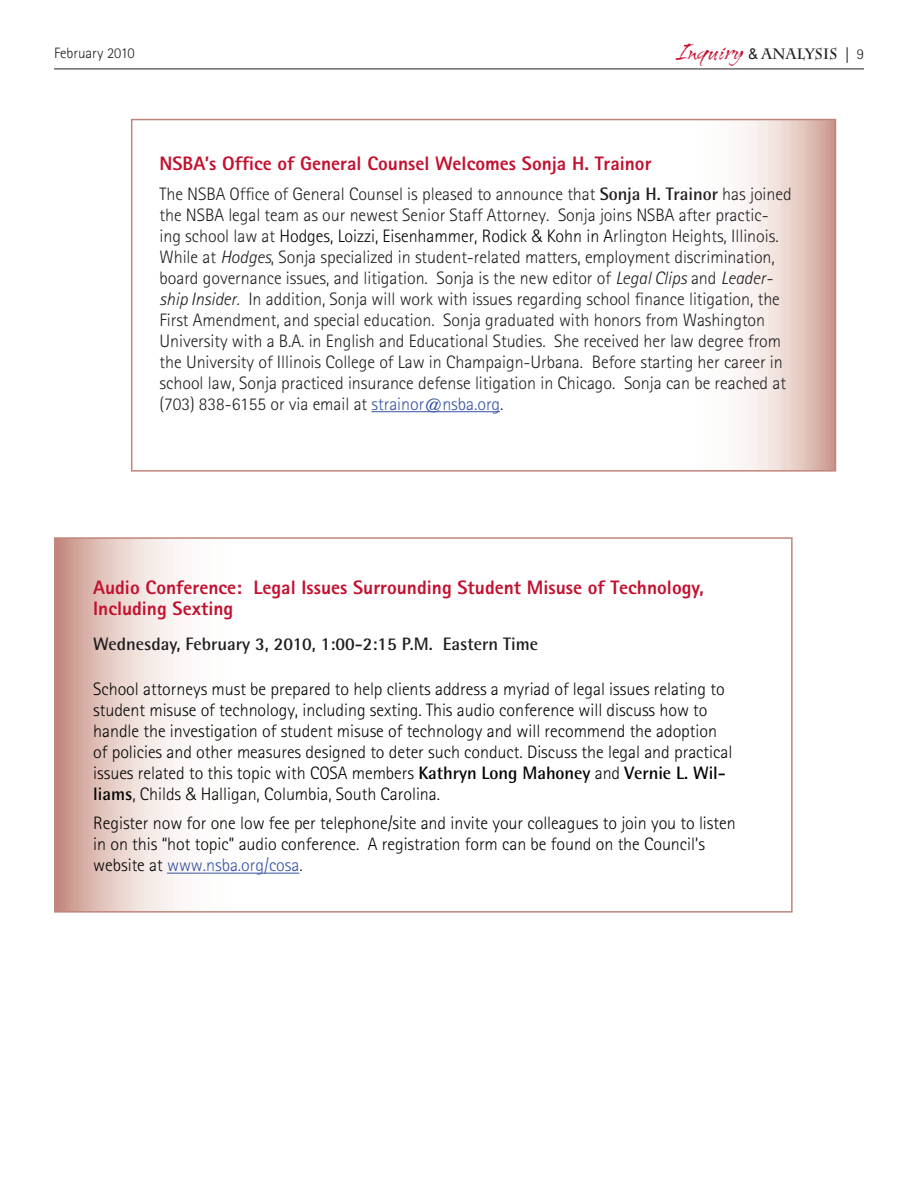
<style>
.page{position:relative;width:918px;height:1188px;background:#fff}
.page>*{position:absolute;margin:0;border:0;box-sizing:border-box;transform-origin:0 0}
.t1{font:800 19.5px/21.5px "Rotis Sans Serif";color:#c3102f}
.t2{font:300 18px/21px "Rotis Sans Serif";letter-spacing:-.005em;color:#231f20}
.t3{font:300 18px/21px "Rotis Sans Serif";letter-spacing:-.005em;color:#040503}
.t4{font:700 18px "Rotis Semi Sans";color:#201d1e}
.t5{font:700 15px "Charlemagne Std";color:#231f20}
.t6{font:300 15px "Rotis Sans Serif";color:#231f20}
.s1{font-family:"Arid ITC Std";font-weight:400;font-size:27px;color:#c3102f}
.s2{font-family:"Helvetica Neue";font-weight:400}
.s3{font-family:"Rotis Sans Serif";font-weight:300}
.s4{font-family:"Rotis Semi Sans";font-weight:700}
.s5{color:#040503}
.s6{font-family:"Helvetica Neue";color:#040503}
.s7{font-style:italic}
.s8{color:#3853a3}
.s9{font-family:"Helvetica Neue"}
.s10{color:#231f20}
</style>
<div class="page">
<hr style="left:54px;top:69px;width:810px;height:1px;background:#231f20">
<svg style="left:57px;top:540px;width:243px;height:370px"></svg>
<div style="left:54px;top:537px;width:739px;height:376px;border:2px solid #c0857b"></div>
<svg style="left:371px;top:122px;width:462px;height:347px"></svg>
<hr style="left:371px;top:411px;width:129px;height:1px;background:#3853a3">
<div style="left:131px;top:119px;width:705px;height:353px;border:2px solid #c0857b"></div>
<hr style="left:167px;top:873px;width:132px;height:1px;background:#3853a3">
<p class="t6" style="left:54px;top:44px;width:82px">February 2010</p>
<p class="t5" style="left:676px;top:45px;width:189px"><span class="s1">Inquiry</span> <span class="s2">&amp;</span> ANALYSIS | <span class="s3">9</span></p>
<p class="t1" style="left:159px;top:153px;width:494px">NSBA’s Office of General Counsel Welcomes Sonja H. Trainor</p>
<p class="t2" style="left:159px;top:183px;width:634px">The NSBA Office of General Counsel is pleased to announce that <span class="s4">Sonja H. Trainor</span> has joined the NSBA legal team as our newest Senior Staff Attorney. Sonja joins NSBA after practic&shy;ing school law at <span class="s5">Hodges, Loizzi, Eisenhammer, Rodick</span> <span class="s6">&amp;</span> <span class="s5">Kohn in A</span>rlington Heights, Illinois.<br>While at <span class="s7">Hodges</span>, Sonja specialized in student-related matters, employment discrimination, board governance issues, and litigation. Sonja is the new editor of <span class="s7">Legal Clips</span> and <span class="s7">Leader&shy;ship Insider.</span> In addition, Sonja will work with issues regarding school finance litigation, the First Amendment, and special education. Sonja graduated with honors from Washington University with a B.A. in English and Educational Studies. She received her law degree from the University of Illinois College of Law in Champaign-Urbana. Before starting her career in school law, Sonja practiced insurance defense litigation in Chicago. Sonja can be reached at (703) 838-6155 or via email at <span class="s8">strainor@nsba.org</span>.</p>
<p class="t1" style="left:93px;top:576px;width:612px">Audio Conference: Legal Issues Surrounding Student Misuse of Technology,<br>Including Sexting</p>
<p class="t4" style="left:93px;top:633px;width:447px">Wednesday, February 3, 2010, 1:00-2:15 P.M. Eastern Time</p>
<p class="t3" style="left:93px;top:678px;width:641px">School attorneys must be prepared to help clients address a myriad of legal issues relating to student misuse of technology, including sexting. This audio conference will discuss how to handle the investigation of student misuse of technology and will recommend the adoption of policies and other measures designed to deter such conduct. Discuss the legal and practical issues related to this topic with COSA members <span class="s4">Kathryn Long Mahoney</span> and <span class="s4">Vernie L. Wil&shy;liams</span>, Childs <span class="s9">&amp;</span> Halligan, Columbia, South Carolina.</p>
<p class="t3" style="left:93px;top:813px;width:644px">Register now for one low fee per telephone/site and invite your colleagues to join you to listen in on this “hot topic” audio conference. A registration form can be found on the Council’s website at <span class="s8">www.nsba.org/cosa</span><span class="s10">.</span></p>
</div>
